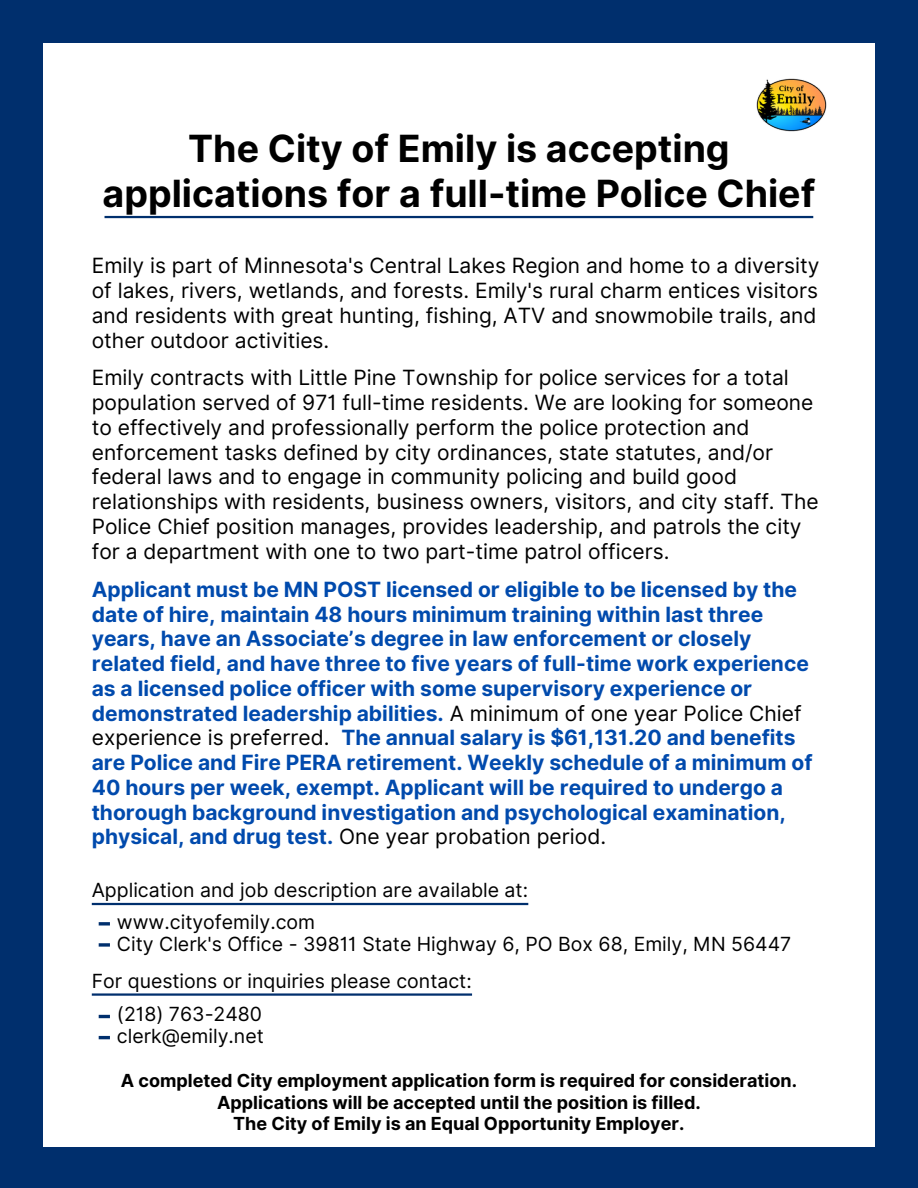
<style>
.page{position:relative;width:918px;height:1188px;background:#fff}
.page>*{position:absolute;margin:0;border:0;box-sizing:border-box;transform-origin:0 0}
.t1{font:700 37.5px/45px "Inter";color:#000;text-align:center}
.t2{font:21px/24.8px "Inter";color:#000}
.t3{font:700 21px/24.8px "Inter";color:#004aad}
.t4{font:19.5px "Inter";color:#000}
.t5{font:700 18px/21.3px "Inter";color:#000;text-align:center}
.s1{font-weight:400;color:#000}
</style>
<div class="page">
<img style="left:757px;top:79px;width:69px;height:53px">
<hr style="left:92px;top:903px;width:436px;height:2px;background:#002f6d">
<hr style="left:92px;top:993px;width:380px;height:3px;background:#002f6d">
<div style="left:0;top:0;width:43px;height:1188px;background:#002f6d"></div>
<hr style="left:105px;top:216px;width:708px;height:2px;background:#002f6d">
<div style="left:875px;top:0;width:43px;height:1188px;background:#002f6d"></div>
<div style="left:0;top:0;width:918px;height:43px;background:#002f6d"></div>
<div style="left:0;top:1148px;width:918px;height:40px;background:#002f6d"></div>
<svg style="left:99px;top:922px;width:11px;height:3px"></svg>
<svg style="left:99px;top:943px;width:11px;height:4px"></svg>
<svg style="left:99px;top:1015px;width:11px;height:3px"></svg>
<svg style="left:99px;top:1036px;width:11px;height:3px"></svg>
<p class="t1" style="left:103px;top:126px;width:714px">The City of Emily is accepting applications for a full-time Police Chief</p>
<p class="t2" style="left:92px;top:253px;width:729px">Emily is part of Minnesota's Central Lakes Region and home to a diversity of lakes, rivers, wetlands, and forests. Emily's rural charm entices visitors and residents with great hunting, fishing, ATV and snowmobile trails, and other outdoor activities.</p>
<p class="t2" style="left:92px;top:365px;width:728px">Emily contracts with Little Pine Township for police services for a total population served of 971 full-time residents. We are looking for someone to effectively and professionally perform the police protection and enforcement tasks defined by city ordinances, state statutes, and/or federal laws and to engage in community policing and build good relationships with residents, business owners, visitors, and city staff. The Police Chief position manages, provides leadership, and patrols the city for a department with one to two part-time patrol officers.</p>
<p class="t3" style="left:92px;top:577px;width:722px">Applicant must be MN POST licensed or eligible to be licensed by the date of hire, maintain 48 hours minimum training within last three years, have an Associate’s degree in law enforcement or closely related field, and have three to five years of full-time work experience as a licensed police officer with some supervisory experience or demonstrated leadership abilities. <span class="s1">A minimum of one year Police Chief experience is preferred.</span> The annual salary is $61,131.20 and benefits are Police and Fire PERA retirement. Weekly schedule of a minimum of 40 hours per week, exempt. Applicant will be required to undergo a thorough background investigation and psychological examination, physical, and drug test. <span class="s1">One year probation period.</span></p>
<p class="t4" style="left:92px;top:879px;width:438px">Application and job description are available at:</p>
<p class="t4" style="left:117px;top:910px;width:200px">www.cityofemily.com</p>
<p class="t4" style="left:117px;top:933px;width:676px">City Clerk's Office - 39811 State Highway 6, PO Box 68, Emily, MN 56447</p>
<p class="t4" style="left:92px;top:969px;width:381px">For questions or inquiries please contact:</p>
<p class="t4" style="left:117px;top:1002px;width:147px">(218) 763-2480</p>
<p class="t4" style="left:117px;top:1025px;width:148px">clerk@emily.net</p>
<p class="t5" style="left:121px;top:1070px;width:678px">A completed City employment application form is required for consideration.<br>Applications will be accepted until the position is filled.</p>
<p class="t5" style="left:233px;top:1113px;width:453px">The City of Emily is an Equal Opportunity Employer.</p>
</div>
